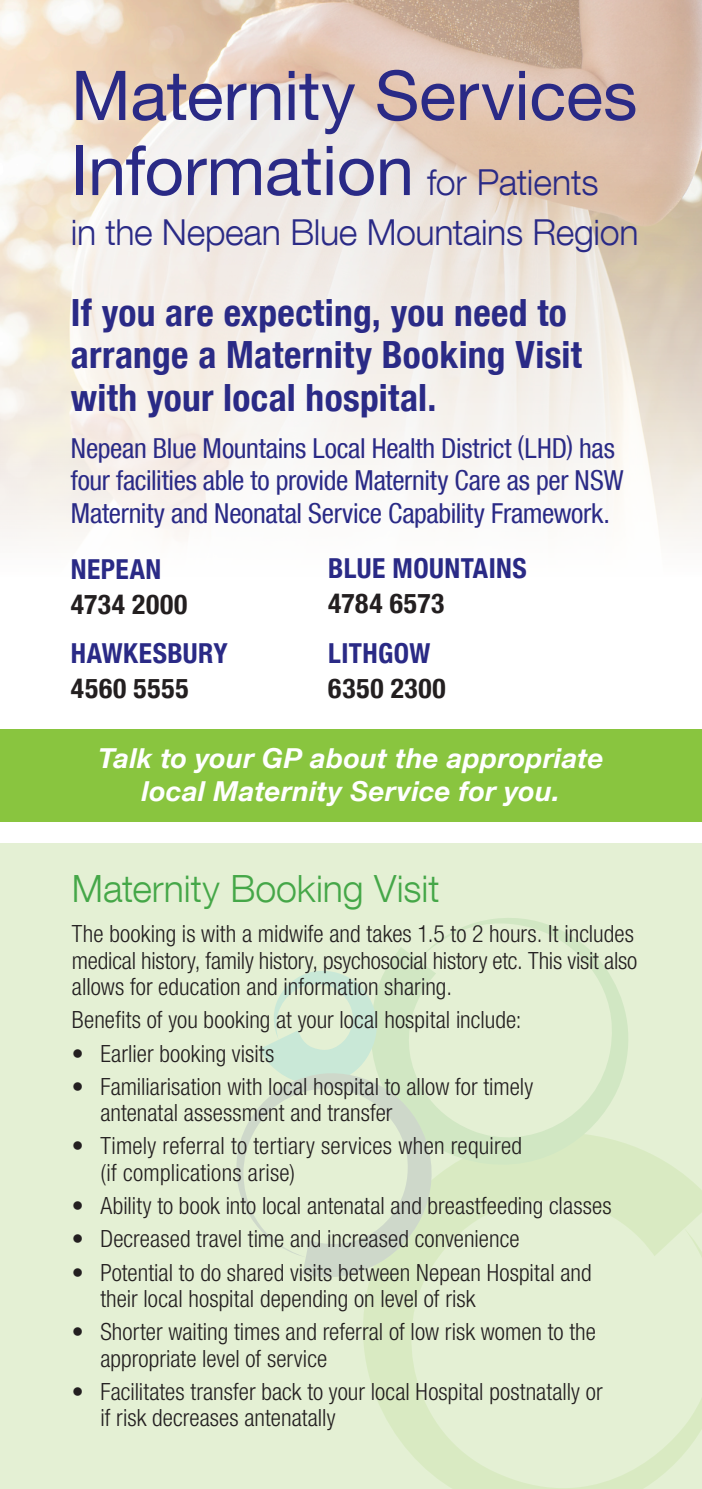
<style>
.page{position:relative;width:702px;height:1489px;background:#fff}
.page>*{position:absolute;margin:0;border:0;box-sizing:border-box;transform-origin:0 0}
.t1{font:68.75px/75px "Helvetica Neue LT Com";letter-spacing:-.005em;color:#2a2a86}
.body_medium{font:700 condensed 37.5px/42.5px "Helvetica Neue LT Com";letter-spacing:.01em;color:#2a2a86}
.H3_R{font:300 37.5px "Helvetica Neue LT Com";color:#45a748}
.t2{font:300 35.75px "Helvetica Neue LT Com";letter-spacing:-.01em;color:#2a2a86}
.body_medium-2{font:condensed 27.5px/32.5px "Helvetica Neue LT Com";letter-spacing:-.01em;color:#2a2a86}
.body{font:italic 700 27.5px/32.5px "Helvetica Neue LT Com";letter-spacing:.015em;color:#fff;text-align:center}
.body-2{font:700 condensed 27.5px/35px "Helvetica Neue LT Com";letter-spacing:.015em;color:#2a2a86}
.body-3{font:700 condensed 27.5px/35px "Helvetica Neue LT Com";letter-spacing:.025em;color:#231f20}
.body_condensed_9_5{font:300 condensed 23.75px/26.2px "Helvetica Neue LT Com";color:#231f20}
.s1{font-weight:300;font-size:35.75px}
.s2{color:#2a2a86}
.s3{color:#231f20}
</style>
<div class="page">
<img style="left:0;top:0;width:702px;height:541px">
<div style="left:0;top:843px;width:702px;height:645px;background:#e4f0d4"></div>
<svg style="left:363px;top:1147px;width:339px;height:341px"></svg>
<svg style="left:386px;top:918px;width:248px;height:254px"></svg>
<svg style="left:259px;top:969px;width:129px;height:98px"></svg>
<svg style="left:236px;top:1067px;width:208px;height:213px"></svg>
<div style="left:0;top:729px;width:702px;height:92px;background:#89c53f"></div>
<p class="t1" style="left:71px;top:56px;width:568px">Maternity Services<br>Information <span class="s1">for Patients</span></p>
<p class="t2" style="left:71px;top:210px;width:569px">in the Nepean Blue Mountains Region</p>
<p class="body_medium" style="left:71px;top:291px;width:512px">If you are expecting, you need to arrange a Maternity Booking Visit with your local hospital.</p>
<p class="body_medium-2" style="left:71px;top:431px;width:554px">Nepean Blue Mountains Local Health District (LHD) has four facilities able to provide Maternity Care as per NSW<br>Maternity and Neonatal Service Capability Framework.</p>
<p class="body-3" style="left:71px;top:551px;width:118px"><span class="s2">NEPEAN<br></span>4734 2000</p>
<p class="body-2" style="left:71px;top:636px;width:158px">HAWKESBURY<br><span class="s3">4560 5555</span></p>
<p class="body-2" style="left:328px;top:551px;width:200px">BLUE MOUNTAINS</p>
<p class="body-3" style="left:328px;top:586px;width:117px">4784 6573</p>
<p class="body-2" style="left:328px;top:635px;width:103px">LITHGOW</p>
<p class="body-3" style="left:328px;top:670px;width:119px">6350 2300</p>
<p class="body" style="left:98px;top:741px;width:506px">Talk to your GP about the appropriate local Maternity Service for you.</p>
<p class="H3_R" style="left:72px;top:865px;width:369px">Maternity Booking Visit</p>
<p class="body_condensed_9_5" style="left:72px;top:920px;width:567px">The booking is with a midwife and takes 1.5 to 2 hours. It includes medical history, family history, psychosocial history etc. This visit also allows for education and information sharing.</p>
<p class="body_condensed_9_5" style="left:72px;top:1006px;width:451px">Benefits of you booking at your local hospital include:</p>
<p class="body_condensed_9_5" style="left:72px;top:1039px;width:204px">• Earlier booking visits</p>
<p class="body_condensed_9_5" style="left:100px;top:1073px;width:434px;text-indent:-28px">• Familiarisation with local hospital to allow for timely antenatal assessment and transfer</p>
<p class="body_condensed_9_5" style="left:100px;top:1132px;width:423px;text-indent:-28px">• Timely referral to tertiary services when required (if complications arise)</p>
<p class="body_condensed_9_5" style="left:72px;top:1192px;width:541px">• Ability to book into local antenatal and breastfeeding classes</p>
<p class="body_condensed_9_5" style="left:72px;top:1225px;width:449px">• Decreased travel time and increased convenience</p>
<p class="body_condensed_9_5" style="left:100px;top:1259px;width:493px;text-indent:-28px">• Potential to do shared visits between Nepean Hospital and their local hospital depending on level of risk</p>
<p class="body_condensed_9_5" style="left:100px;top:1318px;width:497px;text-indent:-28px">• Shorter waiting times and referral of low risk women to the appropriate level of service</p>
<p class="body_condensed_9_5" style="left:100px;top:1378px;width:503px;text-indent:-28px">• Facilitates transfer back to your local Hospital postnatally or if risk decreases antenatally</p>
</div>
